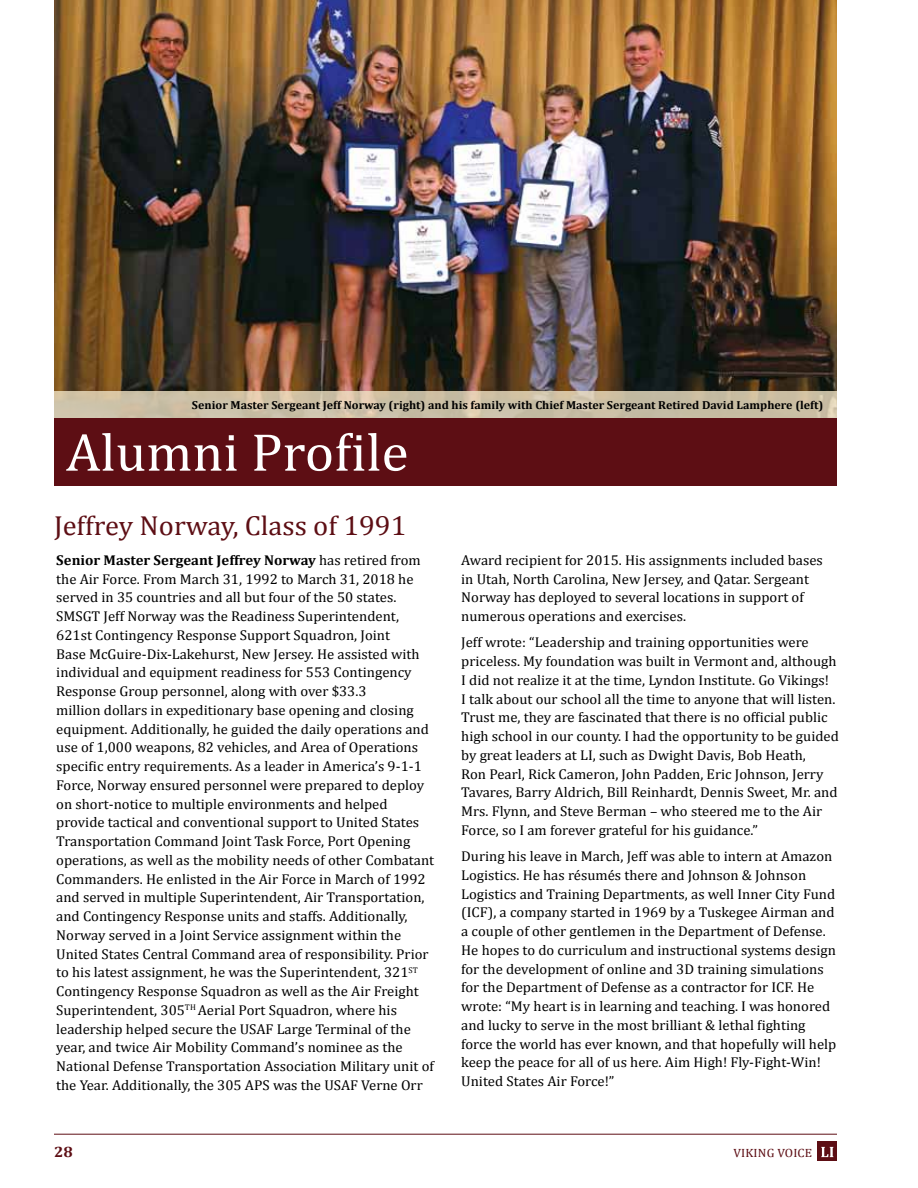
<style>
.page{position:relative;width:918px;height:1188px;background:#fff}
.page>*{position:absolute;margin:0;border:0;box-sizing:border-box;transform-origin:0 0}
.t1{font:53.85px "Cambria";color:#fff}
.t2{font:27.6px "Cambria";color:#5d0e14}
.t3{font:700 15px "Cambria";color:#5d0e14;scale:1.06 1}
.t4{font:14.25px/18.8px "Cambria";color:#000}
.t5{font:12px "Cambria";color:#5d0e14;scale:1.06 1}
.t6{font:700 11.7px "Cambria";color:#000}
.s1{font-weight:700}
</style>
<div class="page">
<hr style="left:54px;top:1134px;width:783px;height:1px;background:#5d0e14">
<div style="left:818px;top:1142px;width:19px;height:19px;background:#5d0e14"></div>
<svg style="left:821px;top:1147px;width:13px;height:10px"></svg>
<img style="left:54px;top:0;width:783px;height:392px">
<div style="left:54px;top:418px;width:782px;height:68px;background:#5d0e14"></div>
<svg style="left:54px;top:392px;width:783px;height:26px;background:#ccc0a6"></svg>
<p class="t6" style="left:192px;top:398px;width:633px">Senior Master Sergeant Jeff Norway (right) and his family with Chief Master Sergeant Retired David Lamphere (left)</p>
<h1 class="t1" style="left:66px;top:421px;width:344px">Alumni Profile</h1>
<h2 class="t2" style="left:54px;top:510px;width:354px">Jeffrey Norway, Class of 1991</h2>
<p class="t4" style="left:56px;top:551px;width:380px"><span class="s1">Senior Master Sergeant Jeffrey Norway</span> has retired from the Air Force. From March 31, 1992 to March 31, 2018 he served in 35 countries and all but four of the 50 states.<br>SMSGT Jeff Norway was the Readiness Superintendent, 621st Contingency Response Support Squadron, Joint<br>Base McGuire-Dix-Lakehurst, New Jersey. He assisted with individual and equipment readiness for 553 Contingency Response Group personnel, along with over $33.3<br>million dollars in expeditionary base opening and closing equipment. Additionally, he guided the daily operations and use of 1,000 weapons, 82 vehicles, and Area of Operations specific entry requirements. As a leader in America’s 9-1-1<br>Force, Norway ensured personnel were prepared to deploy on short-notice to multiple environments and helped provide tactical and conventional support to United States Transportation Command Joint Task Force, Port Opening operations, as well as the mobility needs of other Combatant Commanders. He enlisted in the Air Force in March of 1992 and served in multiple Superintendent, Air Transportation, and Contingency Response units and staffs. Additionally, Norway served in a Joint Service assignment within the United States Central Command area of responsibility. Prior to his latest assignment, he was the Superintendent, 321<sup>st </sup>Contingency Response Squadron as well as the Air Freight Superintendent, 305<sup>th</sup> Aerial Port Squadron, where his leadership helped secure the USAF Large Terminal of the year, and twice Air Mobility Command’s nominee as the National Defense Transportation Association Military unit of the Year. Additionally, the 305 APS was the USAF Verne Orr</p>
<p class="t4" style="left:461px;top:551px;width:363px">Award recipient for 2015. His assignments included bases in Utah, North Carolina, New Jersey, and Qatar. Sergeant Norway has deployed to several locations in support of numerous operations and exercises.</p>
<p class="t4" style="left:461px;top:633px;width:379px">Jeff wrote: “Leadership and training opportunities were priceless. My foundation was built in Vermont and, although I did not realize it at the time, Lyndon Institute. Go Vikings!<br>I talk about our school all the time to anyone that will listen.<br>Trust me, they are fascinated that there is no official public high school in our county. I had the opportunity to be guided by great leaders at LI, such as Dwight Davis, Bob Heath,<br>Ron Pearl, Rick Cameron, John Padden, Eric Johnson, Jerry Tavares, Barry Aldrich, Bill Reinhardt, Dennis Sweet, Mr. and Mrs. Flynn, and Steve Berman – who steered me to the Air Force, so I am forever grateful for his guidance.”</p>
<p class="t4" style="left:461px;top:847px;width:377px">During his leave in March, Jeff was able to intern at Amazon Logistics. He has résumés there and Johnson &amp; Johnson Logistics and Training Departments, as well Inner City Fund (ICF), a company started in 1969 by a Tuskegee Airman and a couple of other gentlemen in the Department of Defense.<br>He hopes to do curriculum and instructional systems design for the development of online and 3D training simulations for the Department of Defense as a contractor for ICF. He wrote: “My heart is in learning and teaching. I was honored and lucky to serve in the most brilliant &amp; lethal fighting force the world has ever known, and that hopefully will help keep the peace for all of us here. Aim High! Fly-Fight-Win!<br>United States Air Force!”</p>
<p class="t3" style="left:54px;top:1142px;width:19px">28</p>
<p class="t5" style="left:733px;top:1145px;width:49px">viking voic</p>
<p class="t5" style="left:805px;top:1145px;width:8px">e</p>
</div>
